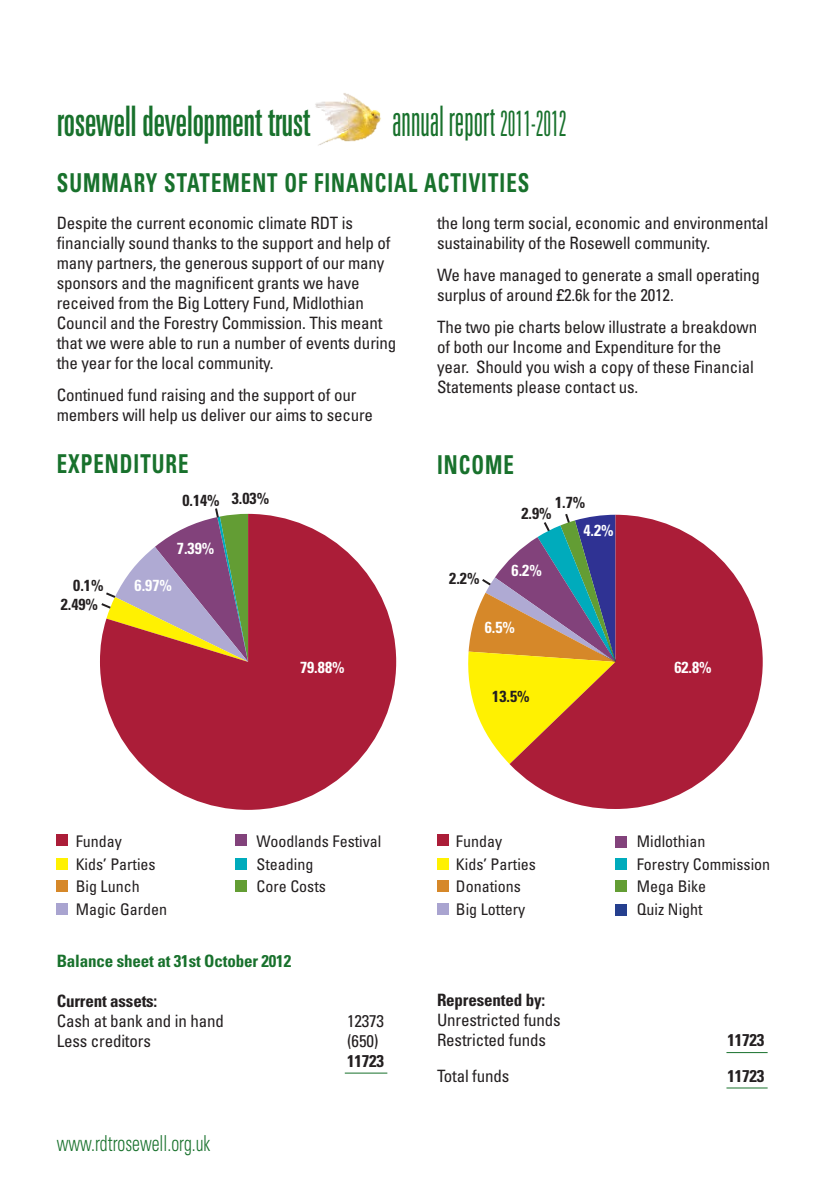
<style>
.page{position:relative;width:840px;height:1191px;background:#fff}
.page>*{position:absolute;margin:0;border:0;box-sizing:border-box;transform-origin:0 0}
.t1{font:ultra-condensed 42px "Univers";color:#18712c;scale:.8 1}
.t2{font:300 ultra-condensed 42px "Univers";color:#18712c;scale:.8 1}
.t3{font:700 condensed 26px "Univers";letter-spacing:.05em;color:#18712c;scale:.8 1}
.t4{font:300 condensed 22px "Univers";color:#18712c;scale:.8 1}
.t5{font:condensed 17px/20px "Univers";letter-spacing:-.01em;color:#231f20}
.t6{font:700 condensed 17px "Univers";letter-spacing:-.01em;color:#18712c}
.t7{font:700 condensed 17px "Univers";letter-spacing:-.01em;color:#231f20}
.t8{font:condensed 16px "Univers";color:#231f20}
.t9{font:700 condensed 16px/28px "Univers";color:#231f20}
.t10{font:700 condensed 16px "Univers";color:#fff}
.s1{font-size:35px}
.s2{color:#fff}
.s3{font-weight:700}
</style>
<div class="page">
<img style="left:315px;top:93px;width:66px;height:53px">
<div style="left:437px;top:834px;width:11px;height:12px;background:#ab1d38"></div>
<div style="left:437px;top:858px;width:11px;height:12px;background:#fff101"></div>
<div style="left:437px;top:880px;width:11px;height:11px;background:#d68829"></div>
<div style="left:437px;top:903px;width:11px;height:12px;background:#a9a4d0"></div>
<svg style="left:100px;top:514px;width:296px;height:296px;fill:#ab1d38"></svg>
<svg style="left:100px;top:508px;width:148px;height:154px"></svg>
<div style="left:57px;top:834px;width:11px;height:12px;background:#ab1d38"></div>
<div style="left:235px;top:834px;width:12px;height:12px;background:#82427b"></div>
<div style="left:57px;top:858px;width:11px;height:12px;background:#fff101"></div>
<div style="left:235px;top:858px;width:12px;height:12px;background:#00abbc"></div>
<div style="left:57px;top:880px;width:11px;height:11px;background:#d68829"></div>
<div style="left:235px;top:880px;width:12px;height:11px;background:#639d34"></div>
<div style="left:57px;top:903px;width:11px;height:12px;background:#a9a4d0"></div>
<svg style="left:468px;top:514px;width:149px;height:250px"></svg>
<svg style="left:509px;top:515px;width:253px;height:294px;fill:#ab1d38"></svg>
<div style="left:615px;top:836px;width:11px;height:11px;background:#82427b"></div>
<div style="left:615px;top:858px;width:11px;height:12px;background:#00abbc"></div>
<div style="left:615px;top:880px;width:11px;height:12px;background:#639d34"></div>
<div style="left:615px;top:904px;width:11px;height:11px;background:#253f8e"></div>
<hr style="left:726px;top:1052px;width:41px;height:1px;background:#18712c">
<hr style="left:726px;top:1087px;width:41px;height:1px;background:#18712c">
<hr style="left:344px;top:1072px;width:43px;height:1px;background:#18712c">
<p class="t1" style="left:57px;top:97px;width:317px">rosewell development trust</p>
<p class="t2" style="left:392px;top:99px;width:219px">annual report <span class="s1">2011-2012</span></p>
<p class="t3" style="left:57px;top:166px;width:592px">SUMMARY STATEMENT OF FINANCIAL ACTIVITIES</p>
<p class="t5" style="left:57px;top:212px;width:341px">Despite the current economic climate RDT is financially sound thanks to the support and help of many partners, the generous support of our many sponsors and the magnificent grants we have received from the Big Lottery Fund, Midlothian Council and the Forestry Commission. This meant that we were able to run a number of events during the year for the local community.</p>
<p class="t5" style="left:57px;top:384px;width:317px">Continued fund raising and the support of our members will help us deliver our aims to secure</p>
<p class="t3" style="left:57px;top:448px;width:166px">EXPENDITURE</p>
<p class="t9" style="left:182px;top:485px;width:88px">0.14% 3.03%</p>
<p class="t9" style="left:73px;top:571px;width:32px">0.1%</p>
<p class="t9" style="left:61px;top:589px;width:39px">2.49%</p>
<p class="t10" style="left:177px;top:538px;width:39px">7.39%</p>
<p class="t10" style="left:134px;top:575px;width:39px">6.97%</p>
<p class="t10" style="left:300px;top:657px;width:46px">79.88%</p>
<p class="t5" style="left:437px;top:212px;width:332px">the long term social, economic and environmental sustainability of the Rosewell community.</p>
<p class="t5" style="left:437px;top:264px;width:324px">We have managed to generate a small operating surplus of around £2.6k for the 2012.</p>
<p class="t5" style="left:437px;top:316px;width:321px">The two pie charts below illustrate a breakdown of both our Income and Expenditure for the year. Should you wish a copy of these Financial Statements please contact us.</p>
<p class="t3" style="left:437px;top:449px;width:98px">INCOME</p>
<p class="t9" style="left:521px;top:499px;width:32px">2.9%</p>
<p class="t9" style="left:583px;top:488px;width:32px;text-indent:-28px">1.7%<br><span class="s2">4.2%</span></p>
<p class="t9" style="left:449px;top:564px;width:32px">2.2%</p>
<p class="t10" style="left:511px;top:561px;width:32px">6.2%</p>
<p class="t10" style="left:484px;top:617px;width:32px">6.5%</p>
<p class="t9" style="left:492px;top:682px;width:39px">13.5%</p>
<p class="t10" style="left:674px;top:657px;width:39px">62.8%</p>
<p class="t8" style="left:76px;top:831px;width:48px">Funday</p>
<p class="t8" style="left:76px;top:853px;width:81px">Kids’ Parties</p>
<p class="t8" style="left:76px;top:876px;width:65px">Big Lunch</p>
<p class="t8" style="left:76px;top:899px;width:93px">Magic Garden</p>
<p class="t8" style="left:256px;top:831px;width:126px">Woodlands Festival</p>
<p class="t8" style="left:256px;top:853px;width:58px">Steading</p>
<p class="t8" style="left:256px;top:876px;width:71px">Core Costs</p>
<p class="t6" style="left:57px;top:950px;width:236px">Balance sheet at 31st October 2012</p>
<p class="t5" style="left:57px;top:990px;width:169px"><span class="s3">Current assets:<br></span>Cash at bank and in hand</p>
<p class="t5" style="left:347px;top:1010px;width:39px">12373</p>
<p class="t5" style="left:57px;top:1030px;width:96px">Less creditors</p>
<p class="t5" style="left:347px;top:1030px;width:33px">(650)</p>
<p class="t7" style="left:347px;top:1050px;width:39px">11723</p>
<p class="t4" style="left:57px;top:1130px;width:193px">www.rdtrosewell.org.uk</p>
<p class="t8" style="left:455px;top:831px;width:48px">Funday</p>
<p class="t8" style="left:455px;top:853px;width:81px">Kids’ Parties</p>
<p class="t8" style="left:455px;top:876px;width:66px">Donations</p>
<p class="t8" style="left:455px;top:899px;width:71px">Big Lottery</p>
<p class="t7" style="left:437px;top:990px;width:110px">Represented by:</p>
<p class="t5" style="left:437px;top:1009px;width:125px">Unrestricted funds<br>Restricted funds</p>
<p class="t8" style="left:636px;top:831px;width:70px">Midlothian</p>
<p class="t8" style="left:636px;top:853px;width:135px">Forestry Commission</p>
<p class="t8" style="left:636px;top:876px;width:71px">Mega Bike</p>
<p class="t8" style="left:636px;top:899px;width:67px">Quiz Night</p>
<p class="t7" style="left:727px;top:1030px;width:39px">11723</p>
<p class="t5" style="left:437px;top:1065px;width:74px">Total funds</p>
<p class="t7" style="left:727px;top:1066px;width:39px">11723</p>
</div>
